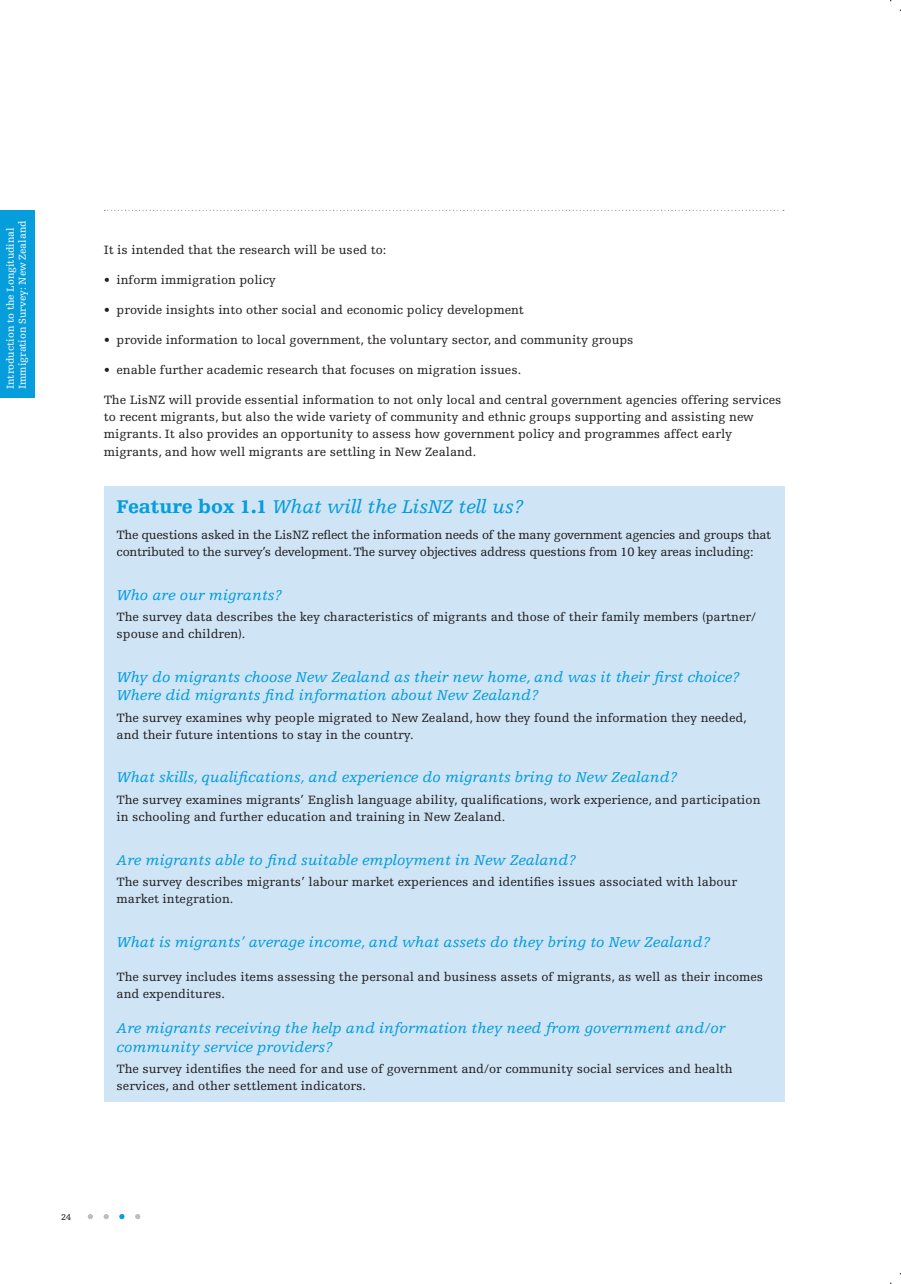
<style>
.page{position:relative;width:901px;height:1284px;background:#fff}
.page>*{position:absolute;margin:0;border:0;box-sizing:border-box;transform-origin:0 0}
.t1{font:italic 19.5px "Egyptienne F";color:#069ddc}
.t2{font:italic 15px/18px "Egyptienne F";color:#069ddc}
.t3{font:12.75px/17.2px "Egyptienne F";color:#231f20}
.t4{font:12.75px/17.2px "Egyptienne F";letter-spacing:-.02em;color:#231f20}
.t5{font:10.5px/12px "Egyptienne F";color:#fff}
.t6{font:9px "Egyptienne F";color:#231f20}
.s1{font-weight:900;font-style:normal}
</style>
<div class="page">
<svg style="left:104px;top:210px;width:680px;height:1px"></svg>
<svg style="left:88px;top:1214px;width:5px;height:5px"></svg>
<svg style="left:104px;top:1214px;width:5px;height:5px"></svg>
<svg style="left:119px;top:1214px;width:5px;height:5px"></svg>
<svg style="left:135px;top:1214px;width:5px;height:5px"></svg>
<div style="left:0;top:210px;width:34px;height:187px;background:#069ddc"></div>
<div style="left:104px;top:486px;width:680px;height:615px;background:#cfe5f6"></div>
<p class="t5" style="left:5px;top:389px;width:170px;rotate:-90deg">Introduction to the Longitudinal<br>Immigration Survey: New Zealand</p>
<p class="t3" style="left:104px;top:241px;width:284px">It is intended that the research will be used to:</p>
<p class="t3" style="left:104px;top:271px;width:174px">• inform immigration policy</p>
<p class="t3" style="left:104px;top:301px;width:421px">• provide insights into other social and economic policy development</p>
<p class="t3" style="left:104px;top:331px;width:531px">• provide information to local government, the voluntary sector, and community groups</p>
<p class="t3" style="left:104px;top:361px;width:419px">• enable further academic research that focuses on migration issues.</p>
<p class="t3" style="left:104px;top:391px;width:679px">The LisNZ will provide essential information to not only local and central government agencies offering services to recent migrants, but also the wide variety of community and ethnic groups supporting and assisting new migrants. It also provides an opportunity to assess how government policy and programmes affect early migrants, and how well migrants are settling in New Zealand.</p>
<h1 class="t1" style="left:117px;top:496px;width:408px"><span class="s1">Feature box 1.1</span> What will the LisNZ tell us?</h1>
<p class="t4" style="left:117px;top:526px;width:656px">The questions asked in the LisNZ reflect the information needs of the many government agencies and groups that contributed to the survey’s development. The survey objectives address questions from 10 key areas including:</p>
<p class="t2" style="left:117px;top:586px;width:167px">Who are our migrants?</p>
<p class="t3" style="left:117px;top:608px;width:641px">The survey data describes the key characteristics of migrants and those of their family members (partner/ spouse and children).</p>
<p class="t2" style="left:117px;top:668px;width:624px">Why do migrants choose New Zealand as their new home, and was it their first choice?<br>Where did migrants find information about New Zealand?</p>
<p class="t3" style="left:117px;top:709px;width:631px">The survey examines why people migrated to New Zealand, how they found the information they needed, and their future intentions to stay in the country.</p>
<p class="t2" style="left:117px;top:768px;width:562px">What skills, qualifications, and experience do migrants bring to New Zealand?</p>
<p class="t3" style="left:117px;top:791px;width:645px">The survey examines migrants’ English language ability, qualifications, work experience, and participation in schooling and further education and training in New Zealand.</p>
<p class="t2" style="left:117px;top:850px;width:461px">Are migrants able to find suitable employment in New Zealand?</p>
<p class="t3" style="left:117px;top:873px;width:622px">The survey describes migrants’ labour market experiences and identifies issues associated with labour market integration.</p>
<p class="t2" style="left:117px;top:933px;width:595px">What is migrants’ average income, and what assets do they bring to New Zealand?</p>
<p class="t3" style="left:117px;top:968px;width:648px">The survey includes items assessing the personal and business assets of migrants, as well as their incomes and expenditures.</p>
<p class="t2" style="left:117px;top:1019px;width:610px">Are migrants receiving the help and information they need from government and/or community service providers?</p>
<p class="t3" style="left:117px;top:1060px;width:617px">The survey identifies the need for and use of government and/or community social services and health services, and other settlement indicators.</p>
<p class="t6" style="left:61px;top:1211px;width:12px">24</p>
</div>
